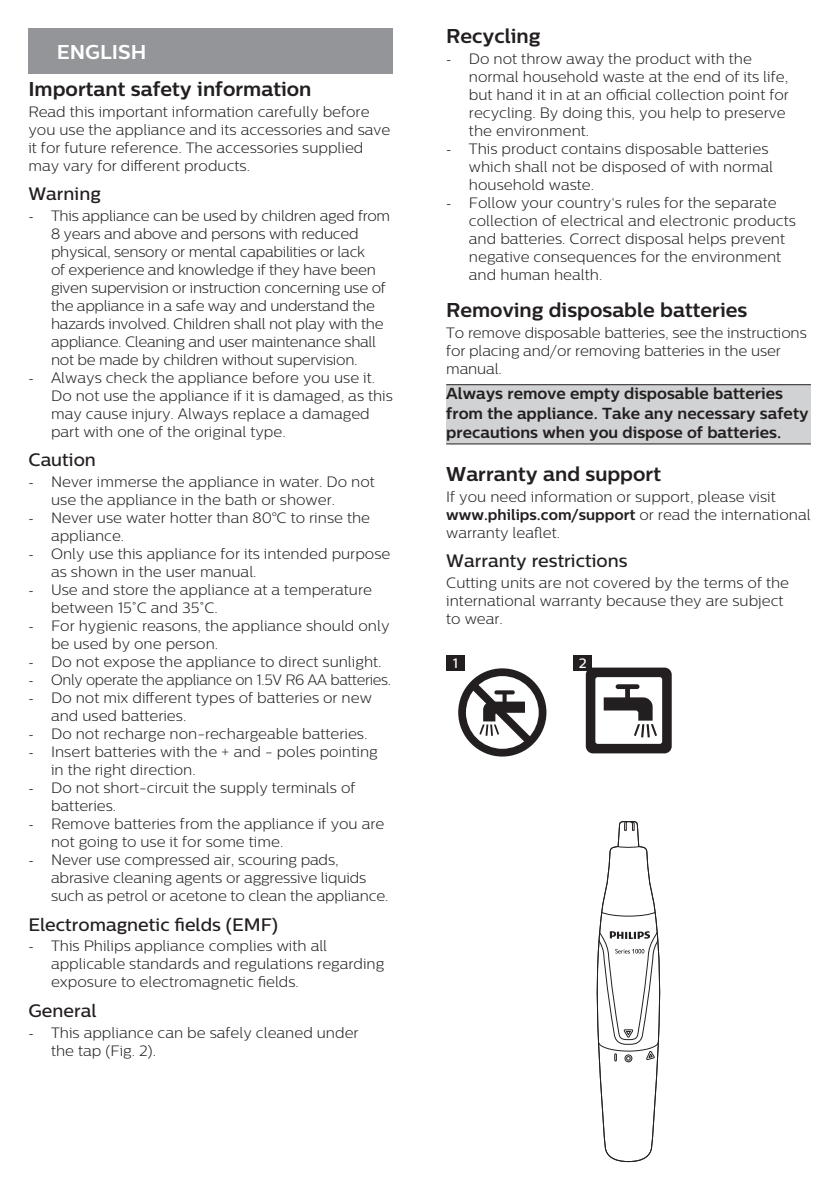
<style>
.page{position:relative;width:840px;height:1191px;background:#fff}
.page>*{position:absolute;margin:0;border:0;box-sizing:border-box;transform-origin:0 0}
.t1{font:700 20px "Centrale Sans";color:#231f20}
.t2{font:700 20px "Centrale Sans";color:#fff}
.t3{font:500 18px "Centrale Sans";color:#231f20}
.t4{font:700 16px/19.2px "Centrale Sans";color:#231f20}
.t5{font:300 15px/18px "Centrale Sans";color:#231f20}
.t6{font:300 15px/18px "Centrale Sans";letter-spacing:-.02em;color:#231f20}
.t7{font:500 13.6px "Centrale Sans";color:#fff}
.s1{font-family:"Minion Pro";font-weight:400}
.s2{font-weight:700}
</style>
<div class="page">
<div style="left:28px;top:29px;width:365px;height:45px;background:#939598"></div>
<div style="left:446px;top:384px;width:364px;height:59px;background:#d1d2d4"></div>
<hr style="left:446px;top:384px;width:364px;height:1px;background:#231f20">
<hr style="left:446px;top:443px;width:364px;height:1px;background:#231f20">
<svg style="left:596px;top:821px;width:65px;height:341px"></svg>
<svg style="left:585px;top:667px;width:86px;height:86px"></svg>
<div style="left:573px;top:655px;width:18px;height:15px;background:#231f20"></div>
<svg style="left:458px;top:668px;width:88px;height:88px"></svg>
<div style="left:446px;top:655px;width:18px;height:15px;background:#231f20"></div>
<h1 class="t2" style="left:57px;top:40px;width:91px">ENGLISH</h1>
<h1 class="t1" style="left:28px;top:77px;width:284px">Important safety information</h1>
<p class="t5" style="left:28px;top:102px;width:363px">Read this important information carefully before you use the appliance and its accessories and save it for future reference. The accessories supplied may vary for different products.</p>
<p class="t3" style="left:28px;top:183px;width:74px">Warning</p>
<p class="t6" style="left:51px;top:206px;width:340px;text-indent:-23px"><span class="s1">-</span> This appliance can be used by children aged from 8 years and above and persons with reduced physical, sensory or mental capabilities or lack<br>of experience and knowledge if they have been given supervision or instruction concerning use of the appliance in a safe way and understand the hazards involved. Children shall not play with the appliance. Cleaning and user maintenance shall not be made by children without supervision.</p>
<p class="t5" style="left:51px;top:368px;width:343px;text-indent:-23px"><span class="s1">-</span> Always check the appliance before you use it.<br>Do not use the appliance if it is damaged, as this may cause injury. Always replace a damaged part with one of the original type.</p>
<p class="t3" style="left:28px;top:449px;width:69px">Caution</p>
<p class="t5" style="left:51px;top:472px;width:325px;text-indent:-23px"><span class="s1">-</span> Never immerse the appliance in water. Do not use the appliance in the bath or shower.</p>
<p class="t5" style="left:51px;top:508px;width:320px;text-indent:-23px"><span class="s1">-</span> Never use water hotter than 80°C to rinse the appliance.</p>
<p class="t5" style="left:51px;top:544px;width:340px;text-indent:-23px"><span class="s1">-</span> Only use this appliance for its intended purpose as shown in the user manual.</p>
<p class="t5" style="left:51px;top:580px;width:322px;text-indent:-23px"><span class="s1">-</span> Use and store the appliance at a temperature between 15˚C and 35˚C.</p>
<p class="t5" style="left:51px;top:616px;width:340px;text-indent:-23px"><span class="s1">-</span> For hygienic reasons, the appliance should only be used by one person.</p>
<p class="t5" style="left:28px;top:652px;width:354px"><span class="s1">-</span> Do not expose the appliance to direct sunlight.</p>
<p class="t6" style="left:28px;top:670px;width:364px"><span class="s1">-</span> Only operate the appliance on 1.5V R6 AA batteries.</p>
<p class="t5" style="left:51px;top:688px;width:322px;text-indent:-23px"><span class="s1">-</span> Do not mix different types of batteries or new and used batteries.</p>
<p class="t5" style="left:28px;top:724px;width:340px"><span class="s1">-</span> Do not recharge non-rechargeable batteries.</p>
<p class="t5" style="left:51px;top:742px;width:328px;text-indent:-23px"><span class="s1">-</span> Insert batteries with the + and - poles pointing in the right direction.</p>
<p class="t5" style="left:51px;top:778px;width:306px;text-indent:-23px"><span class="s1">-</span> Do not short-circuit the supply terminals of batteries.</p>
<p class="t5" style="left:51px;top:814px;width:334px;text-indent:-23px"><span class="s1">-</span> Remove batteries from the appliance if you are not going to use it for some time.</p>
<p class="t5" style="left:51px;top:850px;width:339px;text-indent:-23px"><span class="s1">-</span> Never use compressed air, scouring pads, abrasive cleaning agents or aggressive liquids such as petrol or acetone to clean the appliance.</p>
<p class="t3" style="left:28px;top:913px;width:251px">Electromagnetic fields (EMF)</p>
<p class="t5" style="left:51px;top:937px;width:334px;text-indent:-23px"><span class="s1">-</span> This Philips appliance complies with all applicable standards and regulations regarding exposure to electromagnetic fields.</p>
<p class="t3" style="left:28px;top:999px;width:70px">General</p>
<p class="t5" style="left:51px;top:1023px;width:309px;text-indent:-23px"><span class="s1">-</span> This appliance can be safely cleaned under the tap (Fig. 2).</p>
<h1 class="t1" style="left:446px;top:24px;width:96px">Recycling</h1>
<p class="t5" style="left:468px;top:50px;width:321px;text-indent:-23px"><span class="s1">-</span> Do not throw away the product with the normal household waste at the end of its life, but hand it in at an official collection point for recycling. By doing this, you help to preserve the environment.</p>
<p class="t5" style="left:468px;top:140px;width:305px;text-indent:-23px"><span class="s1">-</span> This product contains disposable batteries which shall not be disposed of with normal household waste.</p>
<p class="t5" style="left:468px;top:194px;width:328px;text-indent:-23px"><span class="s1">-</span> Follow your country‘s rules for the separate collection of electrical and electronic products and batteries. Correct disposal helps prevent negative consequences for the environment and human health.</p>
<h1 class="t1" style="left:446px;top:298px;width:302px">Removing disposable batteries</h1>
<p class="t5" style="left:446px;top:324px;width:362px">To remove disposable batteries, see the instructions for placing and/or removing batteries in the user manual.</p>
<p class="t4" style="left:446px;top:384px;width:364px">Always remove empty disposable batteries from the appliance. Take any necessary safety precautions when you dispose of batteries.</p>
<h1 class="t1" style="left:446px;top:462px;width:216px">Warranty and support</h1>
<p class="t5" style="left:446px;top:487px;width:366px">If you need information or support, please visit <span class="s2">www.philips.com/support</span> or read the international warranty leaflet.</p>
<p class="t3" style="left:446px;top:550px;width:183px">Warranty restrictions</p>
<p class="t5" style="left:446px;top:573px;width:344px">Cutting units are not covered by the terms of the international warranty because they are subject to wear.</p>
<p class="t7" style="left:452px;top:655px;width:7px">1</p>
<p class="t7" style="left:578px;top:655px;width:9px">2</p>
</div>
